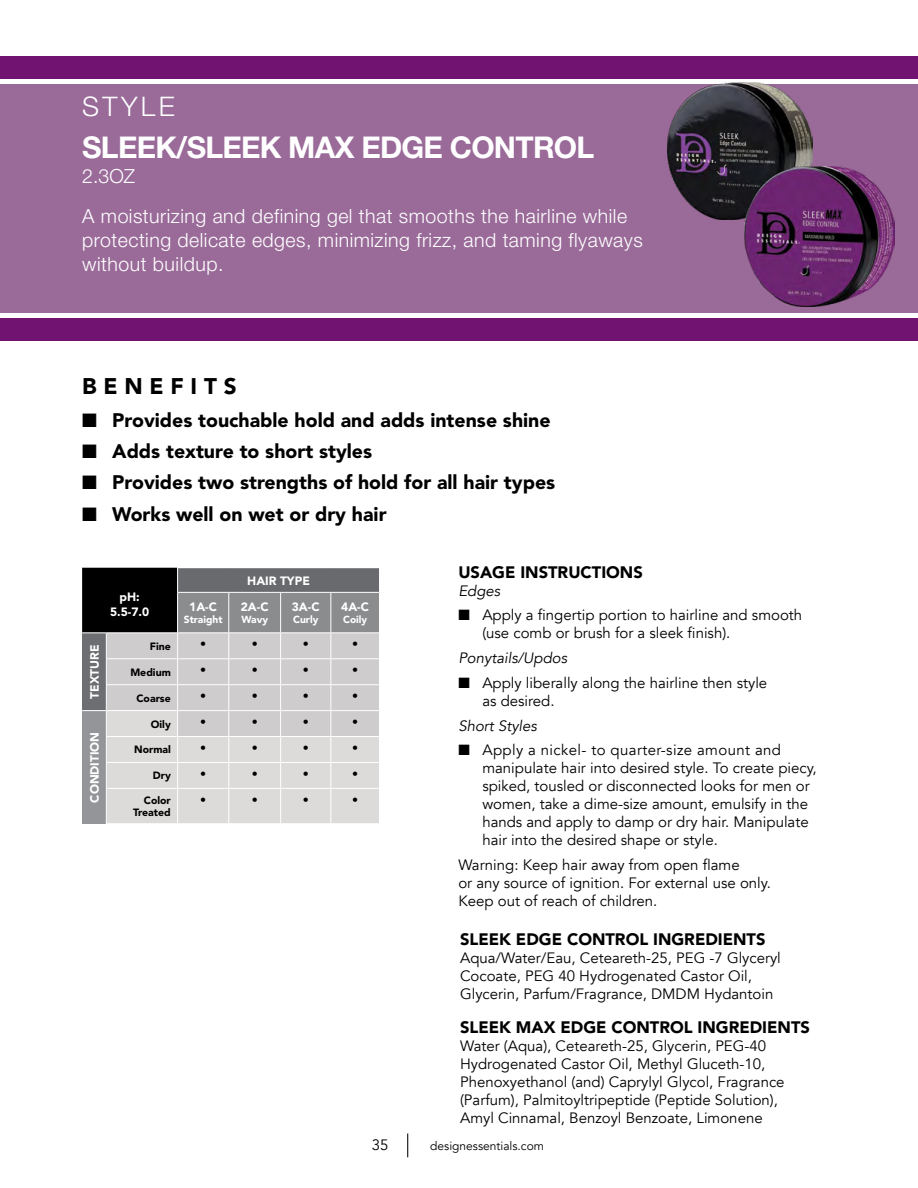
<style>
.page{position:relative;width:918px;height:1188px;background:#fff}
.page>*{position:absolute;margin:0;border:0;box-sizing:border-box;transform-origin:0 0}
.t1{font:700 30px "Helvetica Neue LT Pro";letter-spacing:-.025em;color:#fff}
.t2{font:300 27px "Helvetica Neue LT Pro";letter-spacing:.125em;color:#fff}
.t3{font:900 22.5px "Avenir";letter-spacing:.3em;color:#000}
.t4{font:900 19.5px "Avenir";color:#000}
.t5{font:300 19.5px/39.8px "Helvetica Neue LT Pro";letter-spacing:.025em;color:#fff}
.t6{font:900 16.5px "Avenir";color:#000}
.t7{font:15px/18px "Avenir";color:#000}
.t8{font:italic 15px "Avenir";color:#000}
.t9{font:900 12px/14.4px "Avenir";color:#fff;text-align:center}
.t10{font:12px "Helvetica Neue LT Std";color:#000}
.t11{font:12px "Avenir";color:#000}
.t12{font:900 10.5px/12px "Avenir";color:#000;text-align:right}
.t13{font:900 10.2px "Avenir";color:#fff}
</style>
<div class="page">
<svg style="left:407px;top:1134px;width:1px;height:23px"></svg>
<div style="left:0;top:84px;width:918px;height:229px;background:#9a6b99"></div>
<div style="left:0;top:56px;width:918px;height:23px;background:#711471"></div>
<div style="left:0;top:318px;width:918px;height:23px;background:#711471"></div>
<img style="left:667px;top:82px;width:146px;height:138px">
<img style="left:745px;top:166px;width:150px;height:141px">
<svg style="left:82px;top:568px;width:298px;height:256px;background:#b2b1b1"></svg>
<hr style="left:331px;top:762px;width:48px;height:1px;background:#fff">
<hr style="left:106px;top:789px;width:1px;height:35px;background:#fff">
<hr style="left:106px;top:788px;width:72px;height:1px;background:#fff">
<hr style="left:177px;top:789px;width:1px;height:35px;background:#fff">
<hr style="left:178px;top:788px;width:51px;height:1px;background:#fff">
<hr style="left:228px;top:789px;width:1px;height:35px;background:#fff">
<hr style="left:229px;top:788px;width:52px;height:1px;background:#fff">
<hr style="left:280px;top:789px;width:1px;height:35px;background:#fff">
<hr style="left:281px;top:788px;width:50px;height:1px;background:#fff">
<hr style="left:330px;top:789px;width:1px;height:35px;background:#fff">
<hr style="left:379px;top:788px;width:1px;height:36px;background:#fff">
<hr style="left:331px;top:788px;width:48px;height:1px;background:#fff">
<h2 class="t2" style="left:82px;top:90px;width:94px">STYLE</h2>
<h1 class="t1" style="left:82px;top:128px;width:514px">SLEEK/SLEEK MAX EDGE CONTROL</h1>
<h3 class="t5" style="left:82px;top:156px;width:546px">2.3OZ<br>A moisturizing and defining gel that smooths the hairline while</h3>
<h3 class="t5" style="left:82px;top:228px;width:562px;line-height:24px">protecting delicate edges, minimizing frizz, and taming flyaways without buildup.</h3>
<h3 class="t3" style="left:82px;top:372px;width:156px">BENEFITS</h3>
<h3 class="t4" style="left:82px;top:408px;width:470px">■ Provides touchable hold and adds intense shine</h3>
<h3 class="t4" style="left:82px;top:439px;width:291px">■ Adds texture to short styles</h3>
<h3 class="t4" style="left:82px;top:470px;width:474px">■ Provides two strengths of hold for all hair types</h3>
<h3 class="t4" style="left:82px;top:503px;width:306px">■ Works well on wet or dry hair</h3>
<p class="t9" style="left:110px;top:590px;width:41px">pH:<br>5.5-7.0</p>
<p class="t9" style="left:189px;top:600px;width:29px">1A-C</p>
<p class="t13" style="left:184px;top:614px;width:40px">Straight</p>
<p class="t9" style="left:247px;top:573px;width:64px">HAIR TYPE</p>
<p class="t9" style="left:241px;top:600px;width:29px">2A-C</p>
<p class="t13" style="left:241px;top:614px;width:28px">Wavy</p>
<p class="t9" style="left:292px;top:600px;width:29px">3A-C</p>
<p class="t13" style="left:293px;top:614px;width:27px">Curly</p>
<p class="t9" style="left:341px;top:600px;width:29px">4A-C</p>
<p class="t13" style="left:343px;top:614px;width:26px">Coily</p>
<p class="t9" style="left:87px;top:699px;width:56px;rotate:-90deg">TEXTURE</p>
<p class="t12" style="left:150px;top:640px;width:23px">Fine</p>
<p class="t10" style="left:200px;top:637px;width:7px">•</p>
<p class="t10" style="left:252px;top:637px;width:7px">•</p>
<p class="t10" style="left:303px;top:637px;width:7px">•</p>
<p class="t10" style="left:352px;top:637px;width:7px">•</p>
<p class="t12" style="left:130px;top:666px;width:42px">Medium</p>
<p class="t10" style="left:200px;top:663px;width:7px">•</p>
<p class="t10" style="left:252px;top:663px;width:7px">•</p>
<p class="t10" style="left:303px;top:663px;width:7px">•</p>
<p class="t10" style="left:352px;top:663px;width:7px">•</p>
<p class="t12" style="left:136px;top:692px;width:36px">Coarse</p>
<p class="t10" style="left:200px;top:689px;width:7px">•</p>
<p class="t10" style="left:252px;top:689px;width:7px">•</p>
<p class="t10" style="left:303px;top:689px;width:7px">•</p>
<p class="t10" style="left:352px;top:689px;width:7px">•</p>
<p class="t9" style="left:87px;top:803px;width:72px;rotate:-90deg">CONDITION</p>
<p class="t12" style="left:151px;top:718px;width:22px">Oily</p>
<p class="t10" style="left:200px;top:715px;width:7px">•</p>
<p class="t10" style="left:252px;top:715px;width:7px">•</p>
<p class="t10" style="left:303px;top:715px;width:7px">•</p>
<p class="t10" style="left:352px;top:715px;width:7px">•</p>
<p class="t12" style="left:134px;top:744px;width:38px">Normal</p>
<p class="t10" style="left:200px;top:740px;width:7px">•</p>
<p class="t10" style="left:252px;top:740px;width:7px">•</p>
<p class="t10" style="left:303px;top:740px;width:7px">•</p>
<p class="t10" style="left:352px;top:740px;width:7px">•</p>
<p class="t12" style="left:153px;top:770px;width:20px">Dry</p>
<p class="t10" style="left:200px;top:766px;width:7px">•</p>
<p class="t10" style="left:252px;top:766px;width:7px">•</p>
<p class="t10" style="left:303px;top:766px;width:7px">•</p>
<p class="t10" style="left:352px;top:766px;width:7px">•</p>
<p class="t12" style="left:133px;top:794px;width:39px">Color<br>Treated</p>
<p class="t10" style="left:200px;top:792px;width:7px">•</p>
<p class="t10" style="left:252px;top:792px;width:7px">•</p>
<p class="t10" style="left:303px;top:792px;width:7px">•</p>
<p class="t10" style="left:352px;top:792px;width:7px">•</p>
<p class="t6" style="left:458px;top:562px;width:186px">USAGE INSTRUCTIONS</p>
<p class="t8" style="left:458px;top:581px;width:43px">Edges</p>
<p class="t7" style="left:482px;top:606px;width:321px;text-indent:-24px">■ Apply a fingertip portion to hairline and smooth (use comb or brush for a sleek finish).</p>
<p class="t8" style="left:458px;top:649px;width:110px">Ponytails/Updos</p>
<p class="t7" style="left:482px;top:674px;width:286px;text-indent:-24px">■ Apply liberally along the hairline then style as desired.</p>
<p class="t8" style="left:458px;top:716px;width:80px">Short Styles</p>
<p class="t7" style="left:482px;top:741px;width:336px;text-indent:-24px">■ Apply a nickel- to quarter-size amount and manipulate hair into desired style. To create piecy, spiked, tousled or disconnected looks for men or women, take a dime-size amount, emulsify in the hands and apply to damp or dry hair. Manipulate hair into the desired shape or style.</p>
<p class="t7" style="left:458px;top:856px;width:314px">Warning: Keep hair away from open flame<br>or any source of ignition. For external use only.<br>Keep out of reach of children.</p>
<p class="t6" style="left:460px;top:930px;width:307px">SLEEK EDGE CONTROL INGREDIENTS</p>
<p class="t7" style="left:460px;top:949px;width:322px">Aqua/Water/Eau, Ceteareth-25, PEG -7 Glyceryl<br>Cocoate, PEG 40 Hydrogenated Castor Oil,<br>Glycerin, Parfum/Fragrance, DMDM Hydantoin</p>
<p class="t6" style="left:460px;top:1017px;width:351px">SLEEK MAX EDGE CONTROL INGREDIENTS</p>
<p class="t7" style="left:460px;top:1037px;width:326px">Water (Aqua), Ceteareth-25, Glycerin, PEG-40<br>Hydrogenated Castor Oil, Methyl Gluceth-10, Phenoxyethanol (and) Caprylyl Glycol, Fragrance (Parfum), Palmitoyltripeptide (Peptide Solution), Amyl Cinnamal, Benzoyl Benzoate, Limonene</p>
<p class="t7" style="left:372px;top:1136px;width:18px">35</p>
<p class="t11" style="left:430px;top:1139px;width:115px">designessentials.com</p>
</div>
